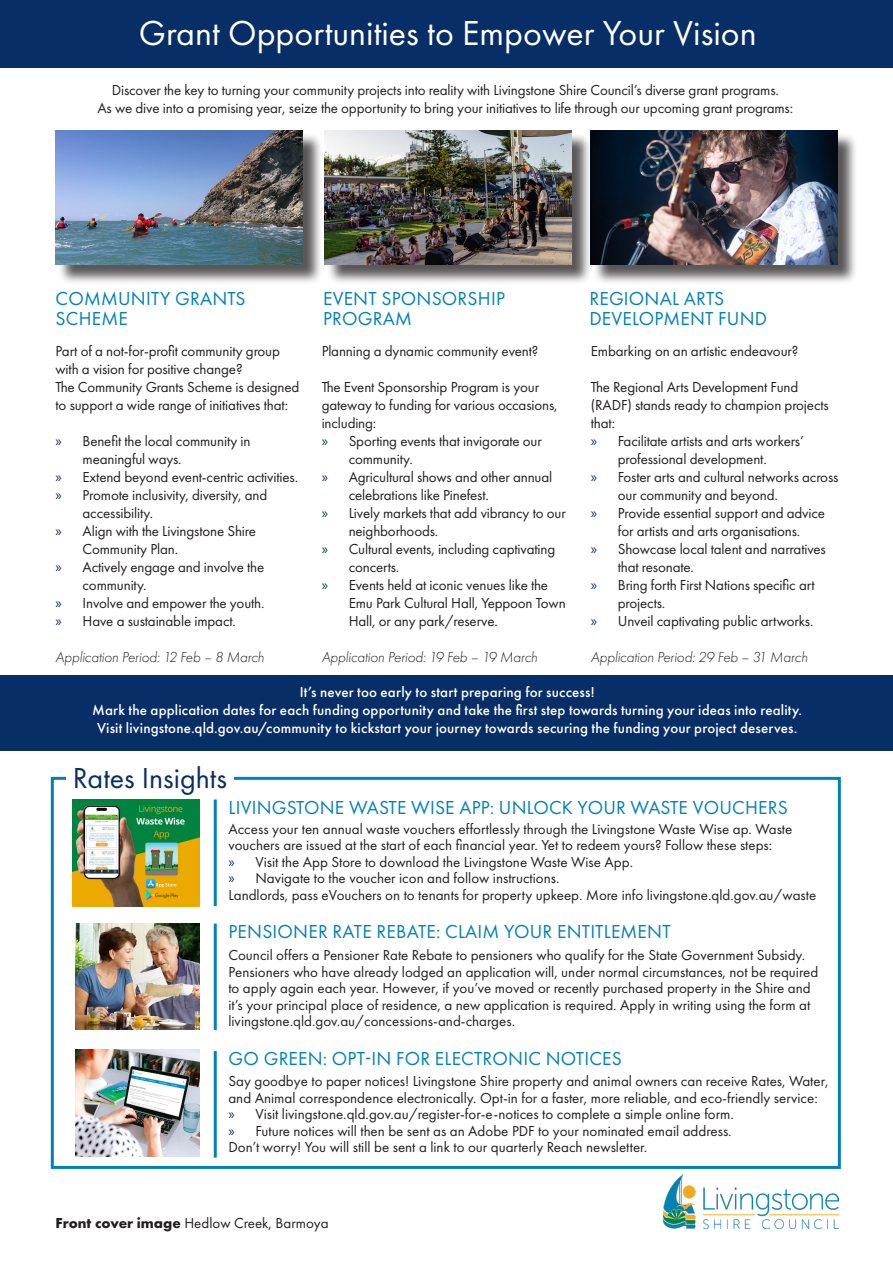
<style>
.page{position:relative;width:893px;height:1263px;background:#fff}
.page>*{position:absolute;margin:0;border:0;box-sizing:border-box;transform-origin:0 0}
.t1{font:36px "Futura PT";color:#fff}
.t2{font:30px "Futura PT";color:#072e66}
.t3{font:19.5px/19.5px "Futura PT";letter-spacing:.01em;color:#0081bb}
.t4{font:15px/18px "Futura PT";letter-spacing:-.01em;color:#231f20}
.Pull_Text{font:500 15px "Futura PT";letter-spacing:.01em;color:#fff}
.t5{font:italic 300 15px "Futura PT";letter-spacing:-.01em;color:#231f20}
.s1{font-family:"Myriad Pro";color:#072e66}
.s2{font-weight:700}
</style>
<div class="page">
<div style="left:0;top:0;width:893px;height:67px;background:#072e66"></div>
<img style="left:664px;top:1175px;width:175px;height:53px">
<div style="left:593px;top:133px;width:265px;height:152px;background:#231f20;opacity:.75"></div>
<img style="left:591px;top:130px;width:246px;height:134px">
<div style="left:327px;top:133px;width:264px;height:152px;background:#231f20;opacity:.75"></div>
<img style="left:325px;top:130px;width:246px;height:134px">
<div style="left:58px;top:133px;width:264px;height:152px;background:#231f20;opacity:.75"></div>
<img style="left:56px;top:130px;width:246px;height:134px">
<div style="left:0;top:676px;width:893px;height:75px;background:#072e66"></div>
<img style="left:72px;top:799px;width:127px;height:107px">
<div style="left:51px;top:777px;width:790px;height:392px;border:3px solid #0081bb"></div>
<hr style="left:214px;top:799px;width:3px;height:107px;background:#0081bb">
<hr style="left:214px;top:923px;width:3px;height:107px;background:#0081bb">
<hr style="left:214px;top:1051px;width:3px;height:106px;background:#0081bb">
<img style="left:76px;top:923px;width:123px;height:106px">
<img style="left:76px;top:1050px;width:123px;height:106px">
<div style="left:66px;top:765px;width:168px;height:23px;background:#fff"></div>
<p class="t1" style="left:139px;top:12px;width:619px">Grant Opportunities to Empower Your Vision</p>
<p class="t4" style="left:112px;top:81px;width:669px">Discover the key to turning your community projects into reality with Livingstone Shire Council’s diverse grant programs.</p>
<p class="t4" style="left:97px;top:99px;width:697px">As we dive into a promising year, seize the opportunity to bring your initiatives to life through our upcoming grant programs:</p>
<p class="t3" style="left:56px;top:289px;width:191px">COMMUNITY GRANTS<br>SCHEME</p>
<p class="t4" style="left:56px;top:342px;width:226px">Part of a not-for-profit community group with a vision for positive change?</p>
<p class="t4" style="left:56px;top:378px;width:245px">The Community Grants Scheme is designed to support a wide range of initiatives that:</p>
<p class="t4" style="left:83px;top:432px;width:170px;text-indent:-27px"><span class="s1">»</span> Benefit the local community in meaningful ways.</p>
<p class="t4" style="left:56px;top:468px;width:244px"><span class="s1">»</span> Extend beyond event-centric activities.</p>
<p class="t4" style="left:83px;top:486px;width:186px;text-indent:-27px"><span class="s1">»</span> Promote inclusivity, diversity, and accessibility.</p>
<p class="t4" style="left:83px;top:522px;width:175px;text-indent:-27px"><span class="s1">»</span> Align with the Livingstone Shire<br>Community Plan.</p>
<p class="t4" style="left:83px;top:558px;width:183px;text-indent:-27px"><span class="s1">»</span> Actively engage and involve the community.</p>
<p class="t4" style="left:56px;top:594px;width:210px"><span class="s1">»</span> Involve and empower the youth.</p>
<p class="t4" style="left:56px;top:612px;width:182px"><span class="s1">»</span> Have a sustainable impact.</p>
<p class="t5" style="left:56px;top:649px;width:210px">Application Period: 12 Feb – 8 March</p>
<p class="t3" style="left:323px;top:289px;width:183px">EVENT SPONSORSHIP<br>PROGRAM</p>
<p class="t4" style="left:322px;top:342px;width:218px">Planning a dynamic community event?</p>
<p class="t4" style="left:322px;top:378px;width:237px">The Event Sponsorship Program is your gateway to funding for various occasions, including:</p>
<p class="t4" style="left:349px;top:432px;width:195px;text-indent:-27px"><span class="s1">»</span> Sporting events that invigorate our community.</p>
<p class="t4" style="left:349px;top:468px;width:205px;text-indent:-27px"><span class="s1">»</span> Agricultural shows and other annual celebrations like Pinefest.</p>
<p class="t4" style="left:349px;top:504px;width:219px;text-indent:-27px"><span class="s1">»</span> Lively markets that add vibrancy to our neighborhoods.</p>
<p class="t4" style="left:349px;top:540px;width:208px;text-indent:-27px"><span class="s1">»</span> Cultural events, including captivating concerts.</p>
<p class="t4" style="left:349px;top:576px;width:219px;text-indent:-27px"><span class="s1">»</span> Events held at iconic venues like the<br>Emu Park Cultural Hall, Yeppoon Town<br>Hall, or any park/reserve.</p>
<p class="t5" style="left:322px;top:649px;width:217px">Application Period: 19 Feb – 19 March</p>
<p class="t3" style="left:589px;top:289px;width:179px">REGIONAL ARTS<br>DEVELOPMENT FUND</p>
<p class="t4" style="left:591px;top:342px;width:209px">Embarking on an artistic endeavour?</p>
<p class="t4" style="left:591px;top:378px;width:239px">The Regional Arts Development Fund (RADF) stands ready to champion projects that:</p>
<p class="t4" style="left:618px;top:432px;width:188px;text-indent:-27px"><span class="s1">»</span> Facilitate artists and arts workers’ professional development.</p>
<p class="t4" style="left:618px;top:468px;width:222px;text-indent:-27px"><span class="s1">»</span> Foster arts and cultural networks across our community and beyond.</p>
<p class="t4" style="left:591px;top:504px;width:236px;text-align:center"><span class="s1">»</span> Provide essential support and advice for artists and arts organisations.</p>
<p class="t4" style="left:618px;top:540px;width:210px;text-indent:-27px"><span class="s1">»</span> Showcase local talent and narratives that resonate.</p>
<p class="t4" style="left:618px;top:576px;width:198px;text-indent:-27px"><span class="s1">»</span> Bring forth First Nations specific art projects.</p>
<p class="t4" style="left:591px;top:612px;width:224px"><span class="s1">»</span> Unveil captivating public artworks.</p>
<p class="t5" style="left:591px;top:649px;width:218px">Application Period: 29 Feb – 31 March</p>
<p class="Pull_Text" style="left:300px;top:683px;width:296px">It’s never too early to start preparing for success!</p>
<p class="Pull_Text" style="left:92px;top:701px;width:711px">Mark the application dates for each funding opportunity and take the first step towards turning your ideas into reality.</p>
<p class="Pull_Text" style="left:97px;top:719px;width:702px">Visit livingstone.qld.gov.au/community to kickstart your journey towards securing the funding your project deserves.</p>
<p class="t2" style="left:73px;top:760px;width:156px">Rates Insights</p>
<p class="t3" style="left:228px;top:798px;width:561px">LIVINGSTONE WASTE WISE APP: UNLOCK YOUR WASTE VOUCHERS</p>
<p class="t4" style="left:228px;top:820px;width:565px;line-height:16.5px">Access your ten annual waste vouchers effortlessly through the Livingstone Waste Wise ap. Waste vouchers are issued at the start of each financial year. Yet to redeem yours? Follow these steps:</p>
<p class="t4" style="left:228px;top:853px;width:406px"><span class="s1">»</span> Visit the App Store to download the Livingstone Waste Wise App.</p>
<p class="t4" style="left:228px;top:869px;width:333px"><span class="s1">»</span> Navigate to the voucher icon and follow instructions.</p>
<p class="t4" style="left:228px;top:886px;width:589px">Landlords, pass eVouchers on to tenants for property upkeep. More info livingstone.qld.gov.au/waste</p>
<p class="t3" style="left:228px;top:922px;width:444px">PENSIONER RATE REBATE: CLAIM YOUR ENTITLEMENT</p>
<p class="t4" style="left:228px;top:947px;width:591px;line-height:16.5px">Council offers a Pensioner Rate Rebate to pensioners who qualify for the State Government Subsidy.<br>Pensioners who have already lodged an application will, under normal circumstances, not be required to apply again each year. However, if you’ve moved or recently purchased property in the Shire and it’s your principal place of residence, a new application is required. Apply in writing using the form at livingstone.qld.gov.au/concessions-and-charges.</p>
<p class="t3" style="left:228px;top:1048px;width:395px">GO GREEN: OPT-IN FOR ELECTRONIC NOTICES</p>
<p class="t4" style="left:228px;top:1073px;width:602px;line-height:16.5px">Say goodbye to paper notices! Livingstone Shire property and animal owners can receive Rates, Water, and Animal correspondence electronically. Opt-in for a faster, more reliable, and eco-friendly service:</p>
<p class="t4" style="left:228px;top:1105px;width:507px"><span class="s1">»</span> Visit livingstone.qld.gov.au/register-for-e-notices to complete a simple online form.</p>
<p class="t4" style="left:228px;top:1122px;width:505px"><span class="s1">»</span> Future notices will then be sent as an Adobe PDF to your nominated email address.</p>
<p class="t4" style="left:228px;top:1138px;width:420px">Don’t worry! You will still be sent a link to our quarterly Reach newsletter.</p>
<p class="t4" style="left:56px;top:1214px;width:275px"><span class="s2">Front cover image</span> Hedlow Creek, Barmoya</p>
</div>
